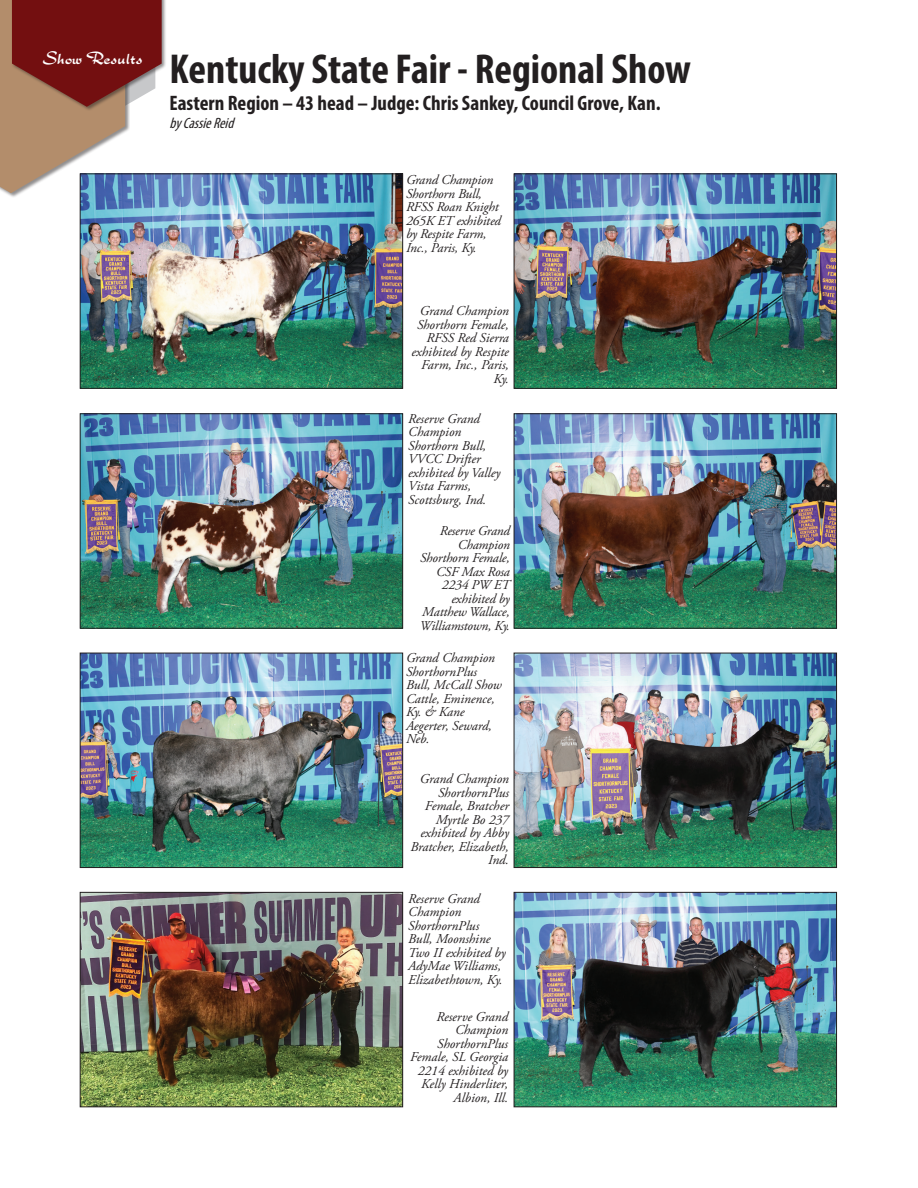
<style>
.page{position:relative;width:918px;height:1188px;background:#fff}
.page>*{position:absolute;margin:0;border:0;box-sizing:border-box;transform-origin:0 0}
.t1{font:700 condensed 42px "Myriad Pro";color:#231f20}
.t2{font:700 condensed 21px "Myriad Pro";color:#231f20}
.t3{font:18px "Rostrina";color:#fff}
.t4{font:italic condensed 15px "Myriad Pro";color:#231f20}
.t5{font:italic 13.5px/13.5px "Adobe Garamond Pro";color:#231f20}
</style>
<div class="page">
<img style="left:82px;top:175px;width:319px;height:212px">
<div style="left:80px;top:173px;width:323px;height:216px;border:1px solid #231f20"></div>
<img style="left:82px;top:655px;width:319px;height:211px">
<div style="left:80px;top:653px;width:323px;height:215px;border:1px solid #231f20"></div>
<img style="left:516px;top:175px;width:319px;height:212px">
<div style="left:514px;top:173px;width:323px;height:216px;border:1px solid #231f20"></div>
<img style="left:516px;top:655px;width:319px;height:211px">
<div style="left:514px;top:653px;width:323px;height:215px;border:1px solid #231f20"></div>
<img style="left:82px;top:415px;width:319px;height:212px">
<div style="left:80px;top:413px;width:323px;height:216px;border:1px solid #231f20"></div>
<img style="left:82px;top:894px;width:319px;height:211px">
<div style="left:80px;top:892px;width:323px;height:215px;border:1px solid #231f20"></div>
<img style="left:516px;top:415px;width:319px;height:212px">
<div style="left:514px;top:413px;width:323px;height:216px;border:1px solid #231f20"></div>
<img style="left:516px;top:894px;width:319px;height:211px">
<div style="left:514px;top:892px;width:323px;height:215px;border:1px solid #231f20"></div>
<div style="left:0;top:0;width:130px;height:198px;background:#231f20;opacity:.5"></div>
<div style="left:11px;top:0;width:155px;height:112px;background:#231f20;opacity:.5"></div>
<svg style="left:0;top:0;width:162px;height:193px"></svg>
<h3 class="t3" style="left:42px;top:48px;width:102px">Show Results</h3>
<h1 class="t1" style="left:170px;top:43px;width:523px">Kentucky State Fair - Regional Show</h1>
<h2 class="t2" style="left:170px;top:90px;width:493px">Eastern Region – 43 head – Judge: Chris Sankey, Council Grove, Kan.</h2>
<p class="t4" style="left:170px;top:114px;width:70px">byCassieReid</p>
<p class="t5" style="left:406px;top:174px;width:96px">Grand Champion<br>Shorthorn Bull,<br>RFSS Roan Knight<br>265K ET exhibited by Respite Farm,<br>Inc., Paris, Ky.</p>
<p class="t5" style="left:412px;top:304px;width:99px;text-align:right">Grand Champion<br>Shorthorn Female,<br>RFSS Red Sierra exhibited by Respite<br>Farm, Inc., Paris,<br>Ky.</p>
<p class="t5" style="left:408px;top:412px;width:94px">Reserve Grand<br>Champion<br>Shorthorn Bull,<br>VVCC Drifter exhibited by Valley<br>Vista Farms,<br>Scottsburg, Ind.</p>
<p class="t5" style="left:420px;top:524px;width:92px;text-align:right">Reserve Grand<br>Champion<br>Shorthorn Female,<br>CSF Max Rosa<br>2234 PW ET exhibited by<br>Matthew Wallace,<br>Williamstown, Ky.</p>
<p class="t5" style="left:406px;top:651px;width:97px">Grand Champion<br>ShorthornPlus<br>Bull, McCall Show<br>Cattle, Eminence,<br>Ky. &amp; Kane<br>Aegerter, Seward,<br>Neb.</p>
<p class="t5" style="left:410px;top:773px;width:100px;text-align:right">Grand Champion<br>ShorthornPlus<br>Female, Bratcher<br>Myrtle Bo 237 exhibited by Abby<br>Bratcher, Elizabeth,<br>Ind.</p>
<p class="t5" style="left:408px;top:892px;width:99px">Reserve Grand<br>Champion<br>ShorthornPlus<br>Bull, Moonshine<br>Two II exhibited by<br>AdyMae Williams,<br>Elizabethtown, Ky.</p>
<p class="t5" style="left:410px;top:1010px;width:99px;text-align:right">Reserve Grand<br>Champion<br>ShorthornPlus<br>Female, SL Georgia<br>2214 exhibited by<br>Kelly Hinderliter,<br>Albion, Ill.</p>
</div>
